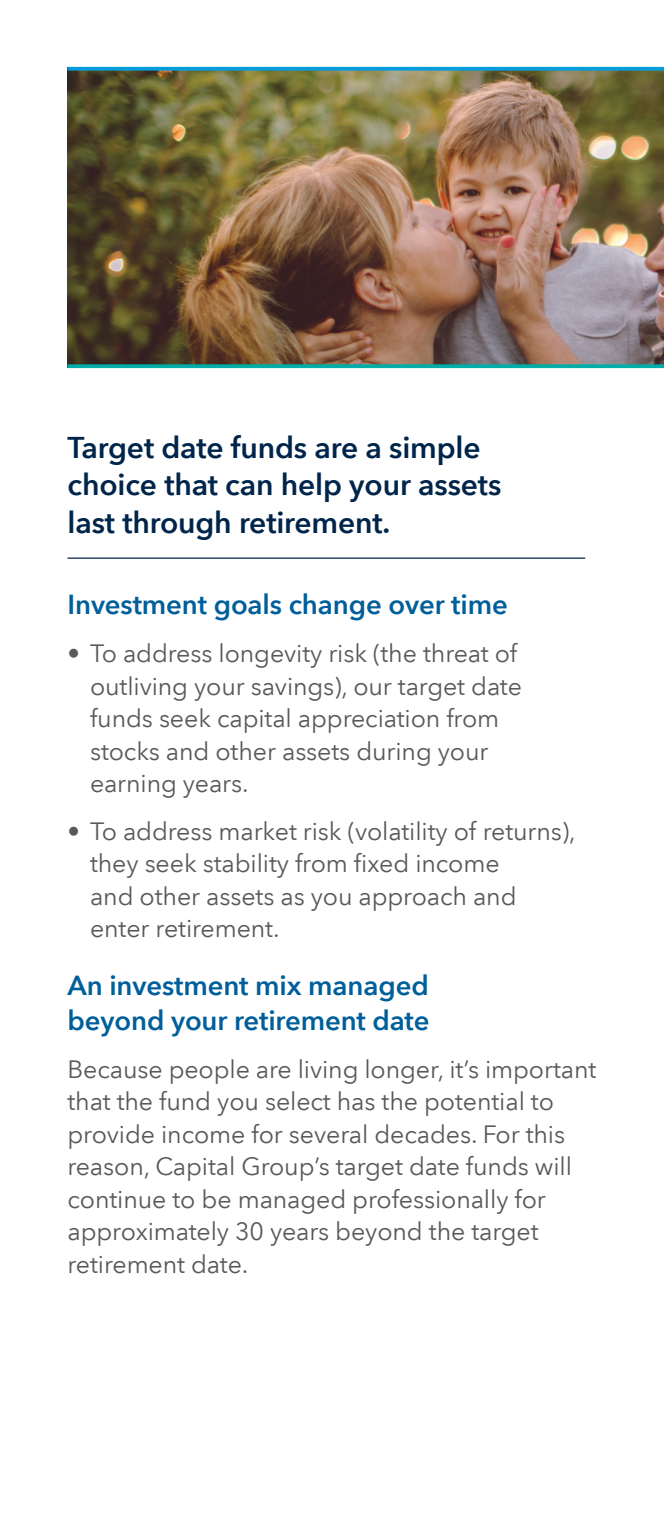
<style>
.page{position:relative;width:664px;height:1530px;background:#fff}
.page>*{position:absolute;margin:0;border:0;box-sizing:border-box;transform-origin:0 0}
.t1{font:600 30px/37.5px "Avenir Next LT Com";letter-spacing:-.005em;color:#00254a}
.t2{font:600 27.5px/35px "Avenir Next LT Com";letter-spacing:-.005em;color:#005f9a}
.IFL_-_Body_Copy_1{font:25px/32.5px "Avenir Next LT Com";letter-spacing:-.005em;color:#58595b}
</style>
<div class="page">
<img style="left:68px;top:71px;width:596px;height:293px">
<svg style="left:68px;top:67px;width:596px;height:4px;background:#0b98cd"></svg>
<svg style="left:68px;top:364px;width:596px;height:4px;background:#09a6a0"></svg>
<hr style="left:68px;top:558px;width:517px;height:1px;background:#00254a">
<h4 class="t1" style="left:67px;top:428px;width:435px">Target date funds are a simple choice that can help your assets last through retirement.</h4>
<h5 class="t2" style="left:68px;top:587px;width:442px">Investment goals change over time</h5>
<p class="IFL_-_Body_Copy_1" style="left:90px;top:637px;width:433px;text-indent:-22px">• To address longevity risk (the threat of outliving your savings), our target date funds seek capital appreciation from stocks and other assets during your earning years.</p>
<p class="IFL_-_Body_Copy_1" style="left:90px;top:815px;width:487px;text-indent:-22px">• To address market risk (volatility of returns), they seek stability from fixed income<br>and other assets as you approach and enter retirement.</p>
<h5 class="t2" style="left:68px;top:968px;width:363px">An investment mix managed beyond your retirement date</h5>
<p class="IFL_-_Body_Copy_1" style="left:68px;top:1053px;width:530px">Because people are living longer, it’s important that the fund you select has the potential to provide income for several decades. For this reason, Capital Group’s target date funds will continue to be managed professionally for approximately 30 years beyond the target retirement date.</p>
</div>
